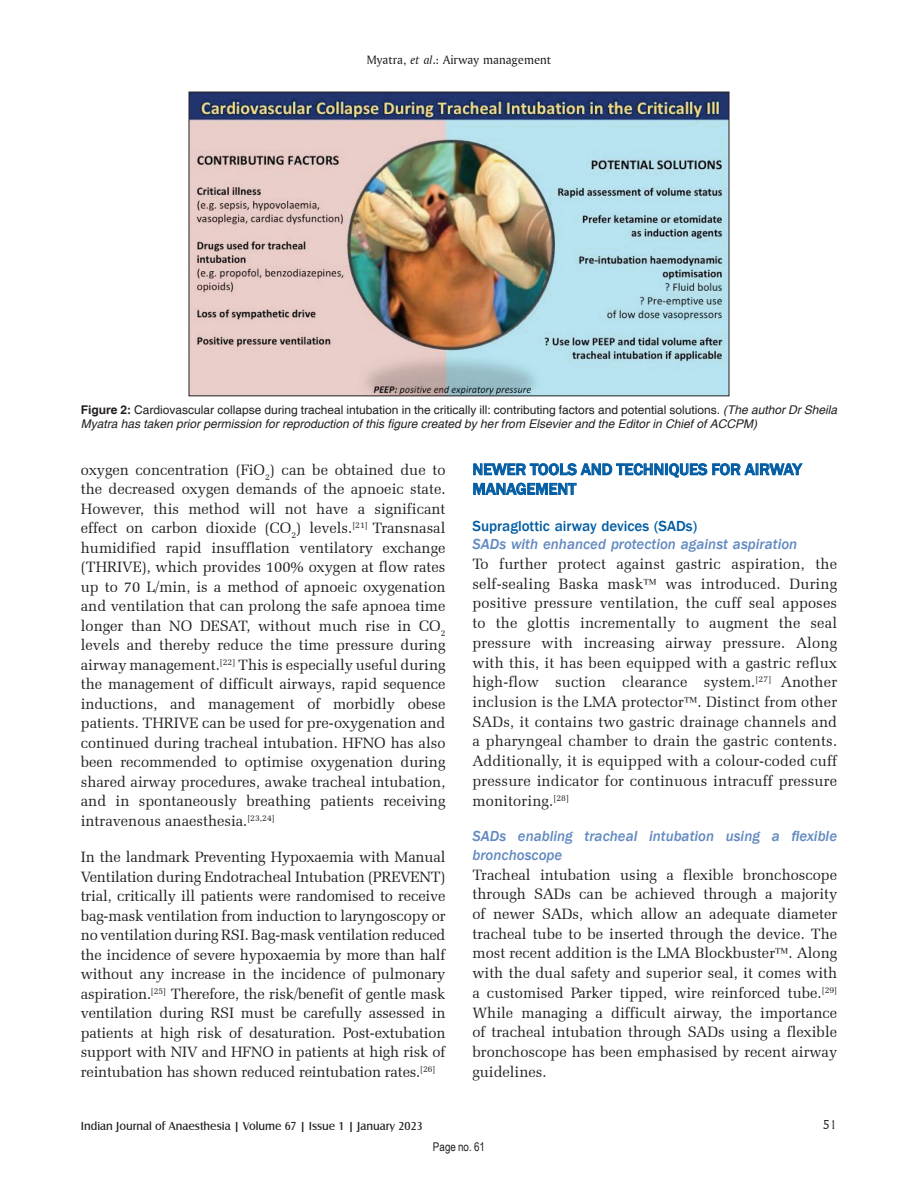
<style>
.page{position:relative;width:918px;height:1188px;background:#fff}
.page>*{position:absolute;margin:0;border:0;box-sizing:border-box;transform-origin:0 0}
.t1{font:500 16.5px/19.6px "Franklin Gothic";color:#015ca3}
.TX{font:15px/19.5px "Zapf Elliptical 711 BT";color:#231f20;text-align:justify}
.t2{font:italic 500 15px/18.6px "Franklin Gothic";color:#638ac1}
.t3{font:500 15px "Franklin Gothic";color:#015ca3}
.t4{font:12.75px "Amerigo BT Roman A";color:#231f20}
.FGC{font:italic 12px/14.4px "Helvetica";color:#231f20}
.t5{font:12px "Castle T";color:#231f20}
.TX-2{font:12px "Arial Narrow";color:#231f20}
.t6{font:300 12px "Flareserif 821 BT";color:#231f20}
.s1{font-family:"Amerigo BT Italic A"}
.s2{font-weight:700;font-style:normal}
.s3{font-style:normal}
</style>
<div class="page">
<img style="left:191px;top:94px;width:536px;height:300px">
<div style="left:189px;top:92px;width:540px;height:304px;border:1px solid #231f20"></div>
<svg style="left:473px;top:463px;width:330px;height:32px"></svg>
<p class="t4" style="left:367px;top:52px;width:186px">Myatra, <span class="s1">et al</span>.: Airway management</p>
<p class="FGC" style="left:81px;top:403px;width:758px"><span class="s2">Figure 2:</span> <span class="s3">Cardiovascular collapse during tracheal intubation in the critically ill: contributing factors and potential solutions.</span> (The author Dr Sheila<br>Myatra has taken prior permission for reproduction of this figure created by her from Elsevier and the Editor in Chief of ACCPM)</p>
<p class="TX" style="left:81px;top:460px;width:366px">oxygen concentration (FiO<sub>2</sub>) can be obtained due to the decreased oxygen demands of the apnoeic state.<br>However, this method will not have a significant effect on carbon dioxide (CO<sub>2</sub>) levels.<sup>[21]</sup> Transnasal humidified rapid insufflation ventilatory exchange (THRIVE), which provides 100% oxygen at flow rates up to 70 L/min, is a method of apnoeic oxygenation and ventilation that can prolong the safe apnoea time longer than NO DESAT, without much rise in CO<sub>2 </sub>levels and thereby reduce the time pressure during airway management.<sup>[22]</sup> This is especially useful during the management of difficult airways, rapid sequence inductions, and management of morbidly obese patients. THRIVE can be used for pre-oxygenation and continued during tracheal intubation. HFNO has also been recommended to optimise oxygenation during shared airway procedures, awake tracheal intubation, and in spontaneously breathing patients receiving intravenous anaesthesia.<sup>[23,24]</sup></p>
<p class="TX" style="left:81px;top:847px;width:366px">In the landmark Preventing Hypoxaemia with Manual Ventilation during Endotracheal Intubation (PREVENT) trial, critically ill patients were randomised to receive bag-mask ventilation from induction to laryngoscopy or no ventilation during RSI. Bag-mask ventilation reduced the incidence of severe hypoxaemia by more than half without any increase in the incidence of pulmonary aspiration.<sup>[25]</sup> Therefore, the risk/benefit of gentle mask ventilation during RSI must be carefully assessed in patients at high risk of desaturation. Post-extubation support with NIV and HFNO in patients at high risk of reintubation has shown reduced reintubation rates.<sup>[26]</sup></p>
<h1 class="t1" style="left:472px;top:460px;width:331px">NEWER TOOLS AND TECHNIQUES FOR AIRWAY<br>MANAGEMENT</h1>
<h2 class="t3" style="left:472px;top:516px;width:226px">Supraglottic airway devices (SADs)</h2>
<h3 class="t2" style="left:472px;top:535px;width:326px">SADs with enhanced protection against aspiration</h3>
<p class="TX" style="left:472px;top:554px;width:366px">To further protect against gastric aspiration, the self-sealing Baska mask</p>
<p class="TX" style="left:472px;top:574px;width:366px;text-indent:193px">was introduced. During positive pressure ventilation, the cuff seal apposes to the glottis incrementally to augment the seal pressure with increasing airway pressure. Along with this, it has been equipped with a gastric reflux high-flow suction clearance system.<sup>[27]</sup> Another inclusion is the LMA protector . Distinct from other SADs, it contains two gastric drainage channels and a pharyngeal chamber to drain the gastric contents.<br>Additionally, it is equipped with a colour-coded cuff pressure indicator for continuous intracuff pressure monitoring.<sup>[28]</sup></p>
<h3 class="t2" style="left:472px;top:827px;width:366px">SADs enabling tracheal intubation using a flexible bronchoscope</h3>
<p class="TX" style="left:472px;top:865px;width:366px">Tracheal intubation using a flexible bronchoscope through SADs can be achieved through a majority of newer SADs, which allow an adequate diameter tracheal tube to be inserted through the device. The most recent addition is the LMA Blockbuster . Along with the dual safety and superior seal, it comes with a customised Parker tipped, wire reinforced tube.<sup>[29] </sup>While managing a difficult airway, the importance of tracheal intubation through SADs using a flexible bronchoscope has been emphasised by recent airway guidelines.</p>
<p class="t5" style="left:81px;top:1119px;width:344px">Indian Journal of Anaesthesia | Volume 67 | Issue 1 | January 2023</p>
<p class="t6" style="left:823px;top:1117px;width:16px">51</p>
<p class="TX-2" style="left:433px;top:1138px;width:54px">Page no. 61</p>
</div>
